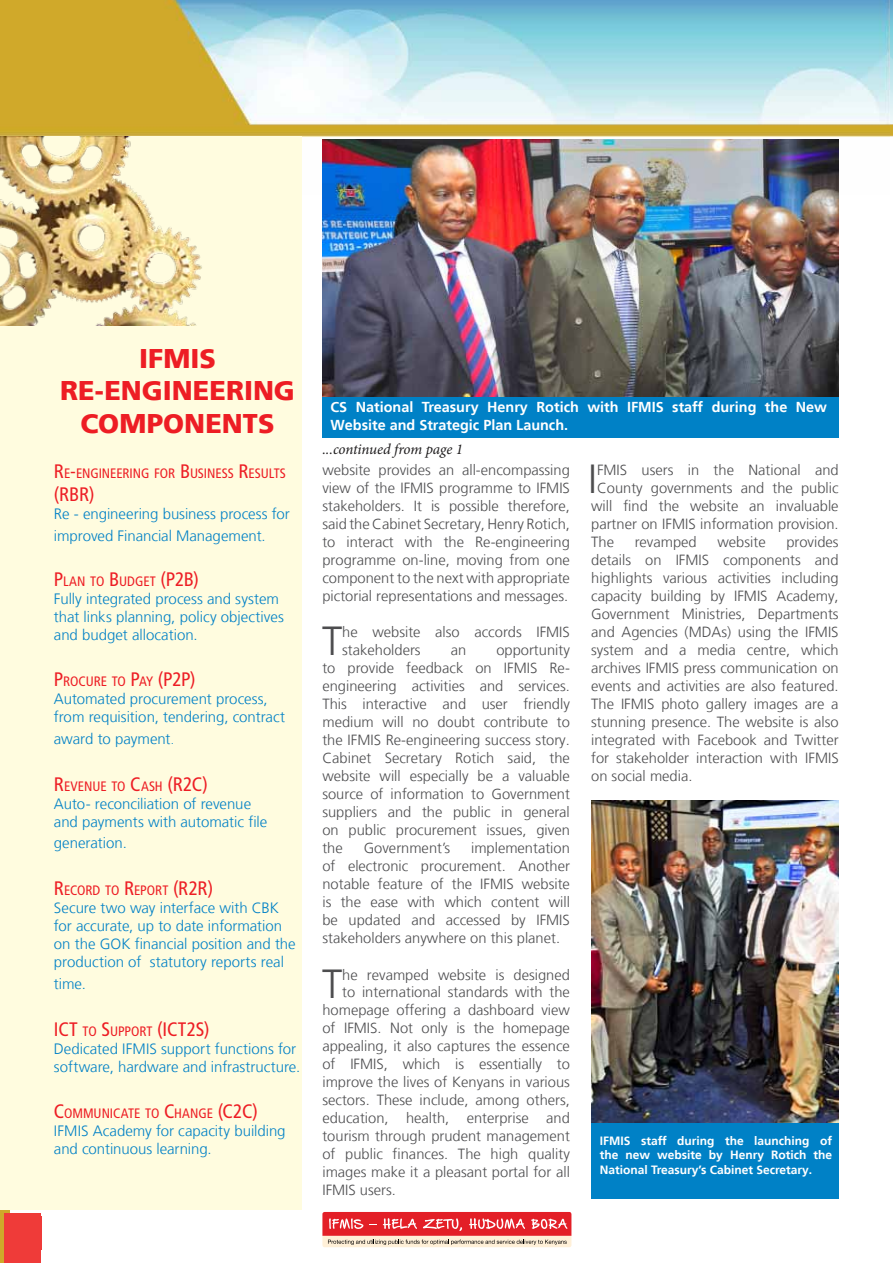
<style>
.page{position:relative;width:893px;height:1263px;background:#fff}
.page>*{position:absolute;margin:0;border:0;box-sizing:border-box;transform-origin:0 0}
.t1{font:300 40.5px "Frutiger LT";color:#4d4d4f}
.t2{font:900 27px/32.4px "Frutiger LT";color:#ed1d24;text-align:center}
.t3{font:condensed 19.5px "Frutiger LT";color:#ed1d24}
.t4{font:300 15px/18px "Frutiger LT";color:#0081c6}
.t5{font:italic 15px "Minion Pro";letter-spacing:-.01em;color:#1e1c1d}
.t6{font:300 14.7px/18px "Frutiger LT";color:#4d4d4f;text-align:justify}
.t7{font:700 14.4px/17.2px "Frutiger LT";color:#fff}
.t8{font:condensed 13.65px "Frutiger LT";letter-spacing:-.005em;color:#ed1d24}
.t9{font:700 12px/14.4px "Frutiger LT";color:#fff;text-align:justify}
.s1{font-size:19.5px}
.s2{font-size:12px}
.s3{font-size:13.65px}
</style>
<div class="page">
<div style="left:0;top:919px;width:10px;height:344px;background:#cfa92a"></div>
<div style="left:4px;top:1213px;width:37px;height:50px;background:#ef3b39"></div>
<img style="left:0;top:0;width:893px;height:194px">
<div style="left:0;top:136px;width:301px;height:1074px;background:#fffcdf"></div>
<img style="left:0;top:136px;width:202px;height:189px">
<img style="left:322px;top:140px;width:517px;height:257px">
<img style="left:591px;top:801px;width:248px;height:322px">
<div style="left:591px;top:1123px;width:248px;height:75px;background:#0081c6"></div>
<div style="left:322px;top:397px;width:517px;height:40px;background:#0081c6"></div>
<svg style="left:322px;top:1212px;width:249px;height:35px;background:#e56e6c"></svg>
<h2 class="t2" style="left:60px;top:342px;width:236px">IFMIS<br>RE-ENGINEERING<br>COMPONENTS</h2>
<p class="t8" style="left:54px;top:465px;width:234px"><span class="s1">R</span>E<span class="s1">-</span>ENGINEERING FOR <span class="s1">B</span>USINESS <span class="s1">R</span>ESULTS</p>
<h3 class="t3" style="left:54px;top:483px;width:42px">(RBR)</h3>
<p class="t4" style="left:54px;top:503px;width:237px;line-height:21.6px">Re - engineering business process for improved Financial Management.</p>
<p class="t8" style="left:54px;top:573px;width:147px"><span class="s1">P</span>LAN TO <span class="s1">B</span>UDGET <span class="s1">(P2B)</span></p>
<p class="t4" style="left:54px;top:590px;width:231px">Fully integrated process and system that links planning, policy objectives and budget allocation.</p>
<p class="t8" style="left:54px;top:674px;width:143px"><span class="s1">P</span>ROCURE TO <span class="s1">P</span>AY <span class="s1">(P2P)</span></p>
<p class="t4" style="left:54px;top:690px;width:233px">Automated procurement process, from requisition, tendering, contract</p>
<p class="t4" style="left:54px;top:730px;width:122px">award to payment<span class="s2">.</span></p>
<p class="t8" style="left:54px;top:778px;width:156px"><span class="s1">R</span>EVENUE TO <span class="s1">C</span>ASH <span class="s1">(R2C)</span></p>
<p class="t4" style="left:54px;top:795px;width:215px">Auto- reconciliation of revenue and payments with automatic file</p>
<p class="t4" style="left:54px;top:834px;width:74px">generation.</p>
<p class="t8" style="left:54px;top:882px;width:161px"><span class="s1">R</span>ECORD TO <span class="s1">R</span>EPORT <span class="s1">(R2R)</span></p>
<p class="t4" style="left:54px;top:899px;width:243px">Secure two way interface with CBK for accurate, up to date information on the GOK financial position and the production of statutory reports real</p>
<p class="t4" style="left:54px;top:975px;width:34px">time.</p>
<h3 class="t3" style="left:54px;top:1017px;width:157px">ICT <span class="s3">TO</span> S<span class="s3">UPPORT</span> (ICT2S)</h3>
<p class="t4" style="left:54px;top:1040px;width:248px">Dedicated IFMIS support functions for software, hardware and infrastructure.</p>
<p class="t8" style="left:54px;top:1106px;width:206px"><span class="s1">C</span>OMM UNICATE TO <span class="s1">C</span>HANGE <span class="s1">(C2C)</span></p>
<p class="t4" style="left:54px;top:1122px;width:233px">IFMIS Academy for capacity building and continuous learning.</p>
<p class="t7" style="left:330px;top:399px;width:498px">CS National Treasury Henry Rotich with IFMIS staff during the New<br>Website and Strategic Plan Launch.</p>
<p class="t5" style="left:322px;top:439px;width:142px">...continued from page 1</p>
<p class="t6" style="left:322px;top:462px;width:249px">website provides an all-encompassing view of the IFMIS programme to IFMIS stakeholders. It is possible therefore, said the Cabinet Secretary, Henry Rotich, to interact with the Re-engineering programme on-line, moving from one component to the next with appropriate pictorial representations and messages.</p>
<h1 class="t1" style="left:322px;top:618px;width:22px">T</h1>
<p class="t6" style="left:342px;top:624px;width:229px">he website also accords IFMIS stakeholders</p>
<p class="t6" style="left:322px;top:642px;width:249px;text-indent:174px">opportunity to provide feedback on IFMIS Re&shy;engineering activities and services.<br>This interactive and user friendly medium will no doubt contribute to the IFMIS Re-engineering success story.<br>Cabinet Secretary Rotich said, the website will especially be a valuable source of information to Government suppliers and the public in general on public procurement issues, given the</p>
<p class="t6" style="left:451px;top:642px;width:17px">an</p>
<p class="t6" style="left:322px;top:839px;width:249px;text-indent:149px">implementation of electronic procurement. Another notable feature of the IFMIS website is the ease with which content will be updated and accessed by IFMIS stakeholders anywhere on this planet.</p>
<h1 class="t1" style="left:322px;top:960px;width:22px">T</h1>
<p class="t6" style="left:342px;top:966px;width:229px">he revamped website is designed</p>
<p class="t6" style="left:364px;top:839px;width:88px">Government’s</p>
<p class="t6" style="left:342px;top:984px;width:229px">to international standards with the</p>
<p class="t6" style="left:322px;top:1002px;width:249px">homepage offering a dashboard view</p>
<p class="t6" style="left:322px;top:1019px;width:249px">of IFMIS. Not only is the homepage</p>
<p class="t6" style="left:322px;top:1037px;width:249px">appealing, it also captures the essence</p>
<p class="t6" style="left:322px;top:1055px;width:249px">of IFMIS, which is essentially to</p>
<p class="t6" style="left:322px;top:1073px;width:249px">improve the lives of Kenyans in various</p>
<p class="t6" style="left:322px;top:1091px;width:249px">sectors. These include, among others,</p>
<p class="t6" style="left:322px;top:1109px;width:249px">education, health, enterprise and</p>
<p class="t6" style="left:322px;top:1127px;width:249px">tourism through prudent management</p>
<p class="t6" style="left:322px;top:1145px;width:249px">of public finances. The high quality</p>
<p class="t6" style="left:322px;top:1163px;width:249px">images make it a pleasant portal for all</p>
<p class="t6" style="left:322px;top:1181px;width:75px">IFMIS users.</p>
<h1 class="t1" style="left:588px;top:456px;width:10px">I</h1>
<p class="t6" style="left:597px;top:462px;width:243px">FMIS users in the National and</p>
<p class="t6" style="left:597px;top:480px;width:243px">County governments and the public</p>
<p class="t6" style="left:591px;top:498px;width:249px">will find the website an invaluable</p>
<p class="t6" style="left:591px;top:515px;width:249px">partner on IFMIS information provision.</p>
<p class="t6" style="left:591px;top:533px;width:24px">The</p>
<p class="t6" style="left:635px;top:533px;width:64px">revamped</p>
<p class="t6" style="left:717px;top:533px;width:50px">website</p>
<p class="t6" style="left:591px;top:533px;width:249px;text-indent:195px">provides details on IFMIS components and highlights various activities including capacity building by IFMIS Academy, Government Ministries, Departments and Agencies (MDAs) using the IFMIS system and a media centre, which archives IFMIS press communication on events and activities are also featured.<br>The IFMIS photo gallery images are a stunning presence. The website is also integrated with Facebook and Twitter for stakeholder interaction with IFMIS on social media.</p>
<p class="t9" style="left:600px;top:1133px;width:234px">IFMIS staff during the launching of the new website by Henry Rotich the National Treasury’s Cabinet Secretary.</p>
</div>
